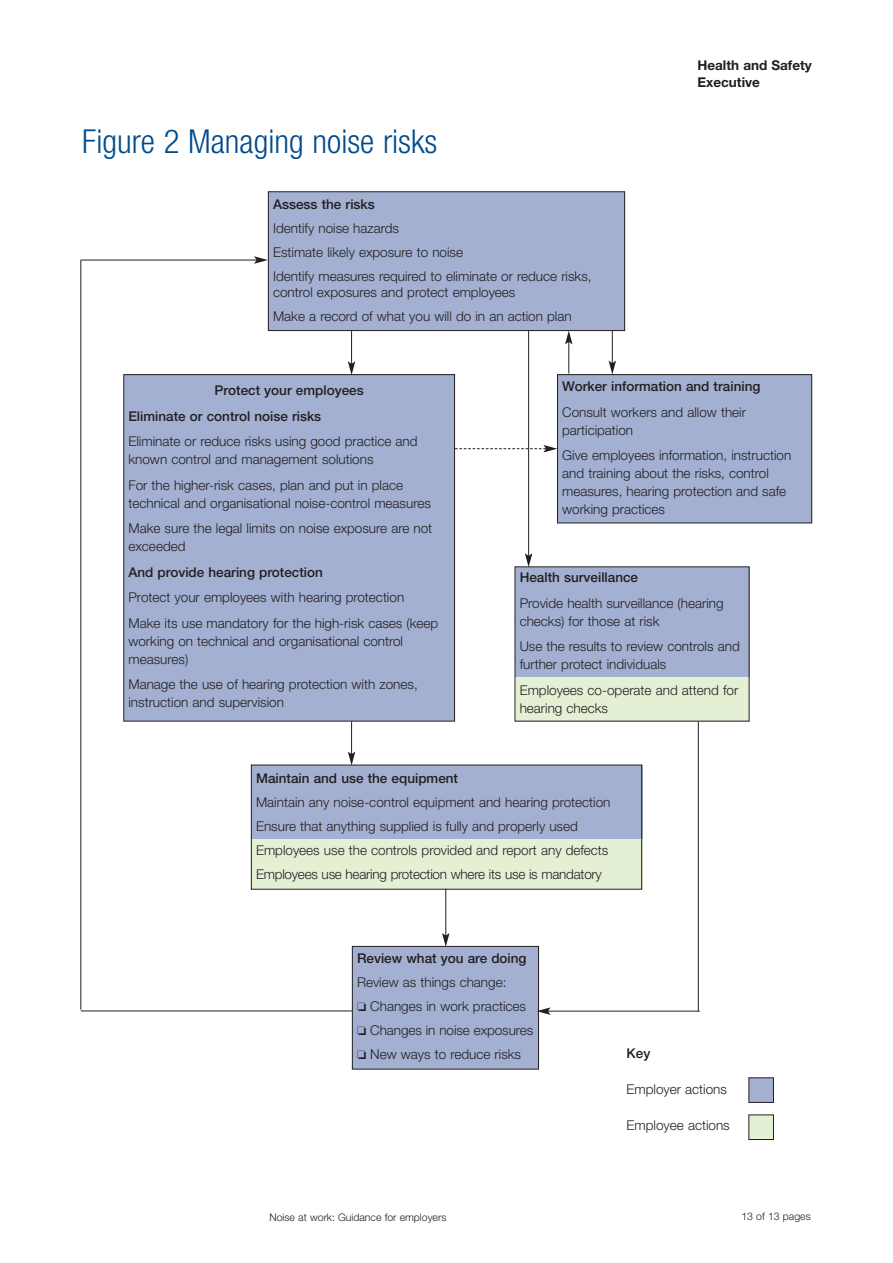
<style>
.page{position:relative;width:893px;height:1263px;background:#fff}
.page>*{position:absolute;margin:0;border:0;box-sizing:border-box;transform-origin:0 0}
.t1{font:300 condensed 33px "Helvetica Neue";color:#004a8d}
.t2{font:300 13.5px/18px "Helvetica Neue";color:#231f20}
.t3{font:500 13.5px/25.5px "Helvetica Neue";color:#231f20}
.t4{font:700 13.5px/16.5px "Helvetica Neue";color:#231f20}
.t5{font:300 10.5px "Helvetica Neue";color:#231f20}
</style>
<div class="page">
<div style="left:251px;top:838px;width:391px;height:51px;background:#e4f0d4"></div>
<div style="left:251px;top:765px;width:391px;height:74px;background:#a3b0d2"></div>
<div style="left:251px;top:764px;width:391px;height:126px;border:1px solid #231f20"></div>
<div style="left:516px;top:676px;width:232px;height:45px;background:#e4f0d4"></div>
<div style="left:515px;top:567px;width:235px;height:109px;background:#a3b0d2"></div>
<div style="left:268px;top:192px;width:357px;height:139px;background:#a3b0d2"></div>
<div style="left:268px;top:191px;width:357px;height:140px;border:1px solid #231f20"></div>
<div style="left:352px;top:946px;width:186px;height:123px;background:#a3b0d2"></div>
<div style="left:352px;top:946px;width:187px;height:123px;border:1px solid #231f20"></div>
<div style="left:557px;top:375px;width:255px;height:148px;background:#a3b0d2"></div>
<div style="left:557px;top:374px;width:255px;height:149px;border:1px solid #231f20"></div>
<div style="left:124px;top:375px;width:331px;height:346px;background:#a3b0d2"></div>
<div style="left:123px;top:374px;width:332px;height:347px;border:1px solid #231f20"></div>
<hr style="left:81px;top:1010px;width:271px;height:1px;background:#231f20">
<hr style="left:81px;top:260px;width:176px;height:1px;background:#231f20">
<svg style="left:254px;top:256px;width:14px;height:8px"></svg>
<hr style="left:548px;top:1011px;width:152px;height:1px;background:#231f20">
<svg style="left:537px;top:1007px;width:14px;height:8px"></svg>
<hr style="left:351px;top:330px;width:1px;height:34px;background:#231f20">
<svg style="left:348px;top:361px;width:7px;height:14px"></svg>
<hr style="left:612px;top:331px;width:1px;height:32px;background:#231f20">
<svg style="left:609px;top:361px;width:7px;height:13px"></svg>
<hr style="left:528px;top:331px;width:1px;height:225px;background:#231f20">
<svg style="left:525px;top:553px;width:7px;height:14px"></svg>
<hr style="left:351px;top:721px;width:1px;height:33px;background:#231f20">
<svg style="left:348px;top:751px;width:7px;height:14px"></svg>
<hr style="left:698px;top:722px;width:1px;height:289px;background:#231f20">
<hr style="left:445px;top:889px;width:1px;height:46px;background:#231f20">
<svg style="left:442px;top:933px;width:7px;height:14px"></svg>
<svg style="left:455px;top:445px;width:102px;height:7px"></svg>
<hr style="left:568px;top:342px;width:1px;height:32px;background:#231f20">
<svg style="left:565px;top:331px;width:8px;height:13px"></svg>
<hr style="left:80px;top:260px;width:1px;height:750px;background:#231f20">
<div style="left:749px;top:1078px;width:24px;height:24px;background:#a3b0d2"></div>
<div style="left:748px;top:1077px;width:26px;height:26px;border:1px solid #231f20"></div>
<div style="left:749px;top:1115px;width:24px;height:24px;background:#e4f0d4"></div>
<div style="left:748px;top:1114px;width:26px;height:26px;border:1px solid #231f20"></div>
<h1 class="t1" style="left:82px;top:129px;width:357px">Figure 2 Managing noise risks</h1>
<p class="t3" style="left:273px;top:192px;width:103px">Assess the risks</p>
<p class="t2" style="left:273px;top:217px;width:320px;line-height:24px">Identify noise hazards<br>Estimate likely exposure to noise<br>Identify measures required to eliminate or reduce risks,</p>
<p class="t2" style="left:273px;top:282px;width:300px;line-height:24px">control exposures and protect employees<br>Make a record of what you will do in an action plan</p>
<p class="t4" style="left:697px;top:58px;width:116px">Health and Safety<br>Executive</p>
<p class="t3" style="left:128px;top:379px;width:237px;text-indent:86px">Protect your employees<br>Eliminate or control noise risks</p>
<p class="t2" style="left:128px;top:434px;width:290px">Eliminate or reduce risks using good practice and known control and management solutions</p>
<p class="t2" style="left:128px;top:477px;width:304px">For the higher-risk cases, plan and put in place technical and organisational noise-control measures</p>
<p class="t2" style="left:128px;top:521px;width:305px">Make sure the legal limits on noise exposure are not exceeded</p>
<p class="t3" style="left:128px;top:561px;width:196px">And provide hearing protection</p>
<p class="t2" style="left:128px;top:586px;width:311px;line-height:25.5px">Protect your employees with hearing protection<br>Make its use mandatory for the high-risk cases (keep</p>
<p class="t2" style="left:128px;top:633px;width:276px">working on technical and organisational control measures)</p>
<p class="t2" style="left:128px;top:677px;width:291px">Manage the use of hearing protection with zones, instruction and supervision</p>
<p class="t3" style="left:562px;top:375px;width:200px">Worker information and training</p>
<p class="t2" style="left:562px;top:404px;width:185px">Consult workers and allow their participation</p>
<p class="t2" style="left:562px;top:448px;width:231px">Give employees information, instruction and training about the risks, control measures, hearing protection and safe working practices</p>
<p class="t3" style="left:520px;top:566px;width:120px">Health surveillance</p>
<p class="t2" style="left:520px;top:595px;width:205px">Provide health surveillance (hearing checks) for those at risk</p>
<p class="t2" style="left:520px;top:639px;width:222px">Use the results to review controls and further protect individuals</p>
<p class="t2" style="left:520px;top:682px;width:220px">Employees co-operate and attend for hearing checks</p>
<p class="t3" style="left:256px;top:767px;width:204px">Maintain and use the equipment</p>
<p class="t2" style="left:256px;top:791px;width:356px;line-height:24px">Maintain any noise-control equipment and hearing protection Ensure that anything supplied is fully and properly used Employees use the controls provided and report any defects Employees use hearing protection where its use is mandatory</p>
<p class="t3" style="left:357px;top:946px;width:171px">Review what you are doing</p>
<p class="t2" style="left:357px;top:971px;width:178px;line-height:24px">Review as things change:<br>❏ Changes in work practices ❏ Changes in noise exposures ❏ New ways to reduce risks</p>
<p class="t3" style="left:627px;top:1041px;width:25px">Key</p>
<p class="t2" style="left:627px;top:1081px;width:102px">Employer actions</p>
<p class="t2" style="left:627px;top:1117px;width:105px">Employee actions</p>
<p class="t5" style="left:269px;top:1213px;width:179px">Noise at work: Guidance for employers</p>
<p class="t5" style="left:741px;top:1213px;width:71px">13 of 13 pages</p>
</div>
